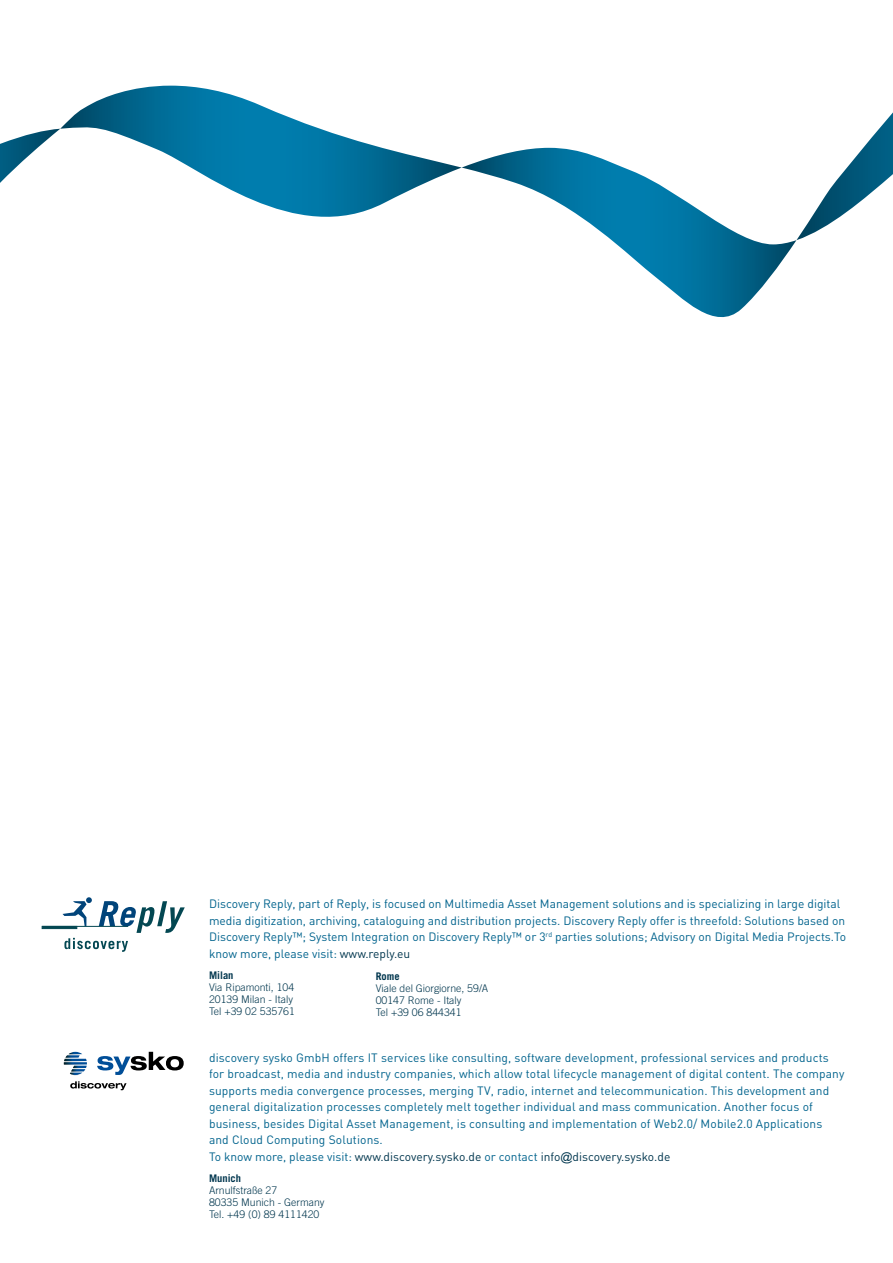
<style>
.page{position:relative;width:893px;height:1263px;background:#fff}
.page>*{position:absolute;margin:0;border:0;box-sizing:border-box;transform-origin:0 0}
.t1{font:12px/16.5px "DIN";color:#00638d}
.t2{font:300 10.5px/12px "Trade Gothic";color:#00364e}
.t3{font:700 10.5px "Trade Gothic";color:#00364e}
.s1{color:#00364e}
.s2{font-family:"Gill Sans";color:#00364e}
</style>
<div class="page">
<svg style="left:0;top:129px;width:60px;height:54px"></svg>
<svg style="left:60px;top:86px;width:402px;height:131px"></svg>
<svg style="left:796px;top:112px;width:97px;height:128px"></svg>
<svg style="left:462px;top:148px;width:334px;height:170px"></svg>
<hr style="left:42px;top:926px;width:35px;height:3px;background:#034752">
<svg style="left:63px;top:897px;width:122px;height:55px"></svg>
<svg style="left:64px;top:1052px;width:23px;height:23px"></svg>
<svg style="left:97px;top:1052px;width:87px;height:23px"></svg>
<svg style="left:70px;top:1081px;width:57px;height:9px"></svg>
<p class="t1" style="left:209px;top:895px;width:639px">Discovery Reply, part of Reply, is focused on Multimedia Asset Management solutions and is specializing in large digital media digitization, archiving, cataloguing and distribution projects. Discovery Reply offer is threefold: Solutions based on Discovery Reply™; System Integration on Discovery Reply™ or 3<sup>rd</sup> parties solutions; Advisory on Digital Media Projects.To know more, please visit: <span class="s1">www.reply.eu</span></p>
<p class="t3" style="left:209px;top:969px;width:26px">Milan</p>
<p class="t2" style="left:209px;top:981px;width:87px">Via Ripamonti, 104<br>20139 Milan - Italy<br>Tel +39 02 535761</p>
<p class="t3" style="left:376px;top:969px;width:25px">Rome</p>
<p class="t2" style="left:376px;top:982px;width:114px">Viale del Giorgiorne, 59/A<br>00147 Rome - Italy<br>Tel +39 06 844341</p>
<p class="t1" style="left:209px;top:1049px;width:637px">discovery sysko GmbH offers IT services like consulting, software development, professional services and products for broadcast, media and industry companies, which allow total lifecycle management of digital content. The company supports media convergence processes, merging TV, radio, internet and telecommunication. This development and general digitalization processes completely melt together individual and mass communication. Another focus of business, besides Digital Asset Management, is consulting and implementation of Web2.0/ Mobile2.0 Applications and Cloud Computing Solutions.<br>To know more, please visit: <span class="s1">www.discovery.sysko.de</span> or contact <span class="s1">info</span><span class="s2">@</span><span class="s1">discovery.sysko.de</span></p>
<p class="t3" style="left:209px;top:1171px;width:34px">Munich</p>
<p class="t2" style="left:209px;top:1184px;width:117px">Arnulfstraße 27<br>80335 Munich - Germany<br>Tel. +49 (0) 89 4111420</p>
</div>
